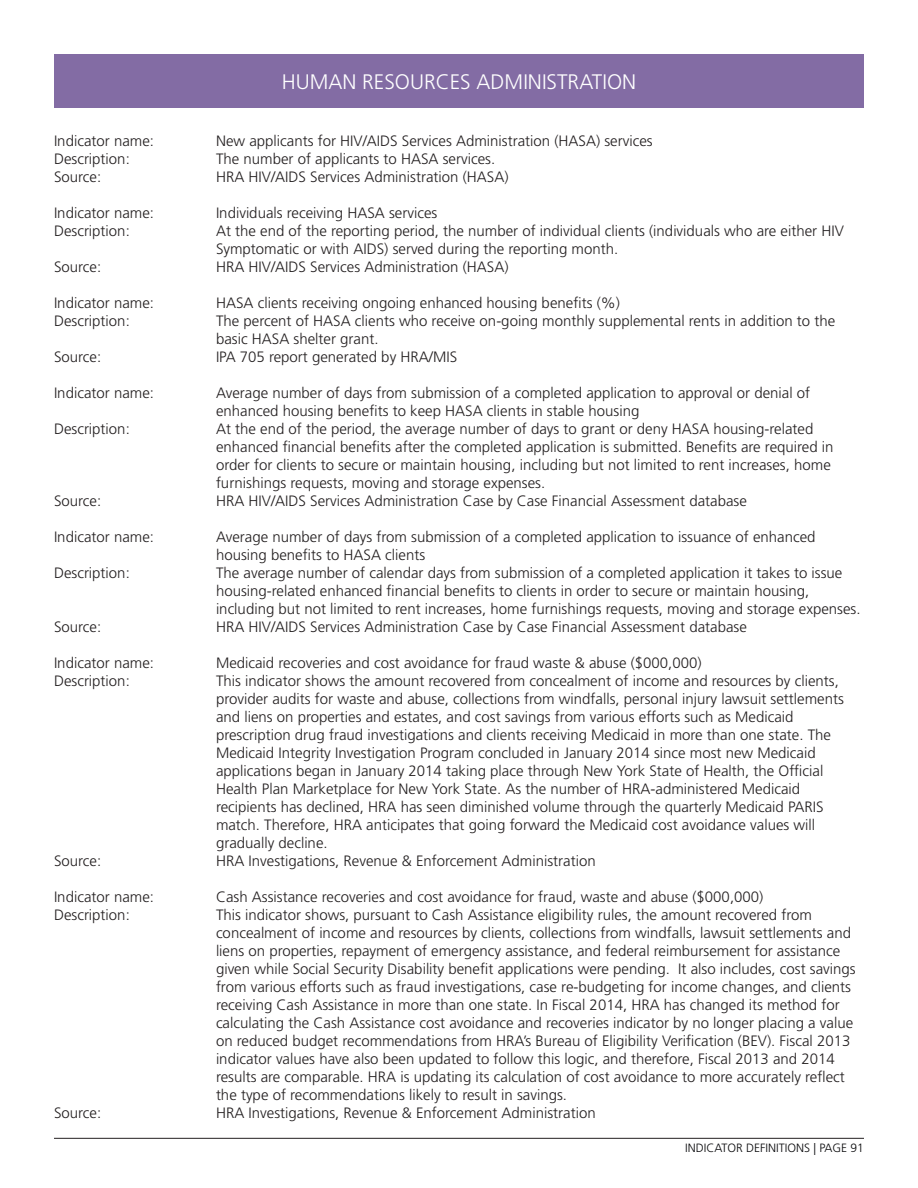
<style>
.page{position:relative;width:918px;height:1188px;background:#fff}
.page>*{position:absolute;margin:0;border:0;box-sizing:border-box;transform-origin:0 0}
.t1{font:300 21px "Frutiger LT Std";color:#fff}
.Indicator_Definition{font:300 15px/18px "Frutiger LT Std";color:#231f20}
.t2{font:300 12px "Frutiger LT Std";color:#09090b}
</style>
<div class="page">
<hr style="left:54px;top:1138px;width:810px;height:1px;background:#231f20">
<div style="left:54px;top:54px;width:810px;height:54px;background:#836ca4"></div>
<h1 class="t1" style="left:282px;top:70px;width:356px">HUMAN RESOURCES ADMINISTRATION</h1>
<p class="Indicator_Definition" style="left:54px;top:132px;width:102px">Indicator name:</p>
<p class="Indicator_Definition" style="left:216px;top:132px;width:438px">New applicants for HIV/AIDS Services Administration (HASA) services</p>
<p class="Indicator_Definition" style="left:54px;top:150px;width:77px">Description:</p>
<p class="Indicator_Definition" style="left:216px;top:150px;width:281px">The number of applicants to HASA services.</p>
<p class="Indicator_Definition" style="left:54px;top:168px;width:49px">Source:</p>
<p class="Indicator_Definition" style="left:216px;top:168px;width:294px">HRA HIV/AIDS Services Administration (HASA)</p>
<p class="Indicator_Definition" style="left:54px;top:204px;width:102px">Indicator name:</p>
<p class="Indicator_Definition" style="left:216px;top:204px;width:223px">Individuals receiving HASA services</p>
<p class="Indicator_Definition" style="left:54px;top:222px;width:77px">Description:</p>
<p class="Indicator_Definition" style="left:216px;top:222px;width:629px">At the end of the reporting period, the number of individual clients (individuals who are either HIV<br>Symptomatic or with AIDS) served during the reporting month.</p>
<p class="Indicator_Definition" style="left:54px;top:258px;width:49px">Source:</p>
<p class="Indicator_Definition" style="left:216px;top:258px;width:294px">HRA HIV/AIDS Services Administration (HASA)</p>
<p class="Indicator_Definition" style="left:54px;top:294px;width:102px">Indicator name:</p>
<p class="Indicator_Definition" style="left:216px;top:294px;width:406px">HASA clients receiving ongoing enhanced housing benefits (%)</p>
<p class="Indicator_Definition" style="left:54px;top:312px;width:77px">Description:</p>
<p class="Indicator_Definition" style="left:216px;top:312px;width:621px">The percent of HASA clients who receive on-going monthly supplemental rents in addition to the basic HASA shelter grant.</p>
<p class="Indicator_Definition" style="left:54px;top:348px;width:49px">Source:</p>
<p class="Indicator_Definition" style="left:216px;top:348px;width:243px">IPA 705 report generated by HRA/MIS</p>
<p class="Indicator_Definition" style="left:54px;top:384px;width:102px">Indicator name:</p>
<p class="Indicator_Definition" style="left:216px;top:384px;width:596px">Average number of days from submission of a completed application to approval or denial of enhanced housing benefits to keep HASA clients in stable housing</p>
<p class="Indicator_Definition" style="left:54px;top:420px;width:77px">Description:</p>
<p class="Indicator_Definition" style="left:216px;top:420px;width:619px">At the end of the period, the average number of days to grant or deny HASA housing-related enhanced financial benefits after the completed application is submitted. Benefits are required in order for clients to secure or maintain housing, including but not limited to rent increases, home furnishings requests, moving and storage expenses.</p>
<p class="Indicator_Definition" style="left:54px;top:492px;width:49px">Source:</p>
<p class="Indicator_Definition" style="left:216px;top:492px;width:532px">HRA HIV/AIDS Services Administration Case by Case Financial Assessment database</p>
<p class="Indicator_Definition" style="left:54px;top:528px;width:102px">Indicator name:</p>
<p class="Indicator_Definition" style="left:216px;top:528px;width:601px">Average number of days from submission of a completed application to issuance of enhanced housing benefits to HASA clients</p>
<p class="Indicator_Definition" style="left:54px;top:564px;width:77px">Description:</p>
<p class="Indicator_Definition" style="left:216px;top:564px;width:646px">The average number of calendar days from submission of a completed application it takes to issue housing-related enhanced financial benefits to clients in order to secure or maintain housing, including but not limited to rent increases, home furnishings requests, moving and storage expenses.</p>
<p class="Indicator_Definition" style="left:54px;top:618px;width:49px">Source:</p>
<p class="Indicator_Definition" style="left:216px;top:618px;width:532px">HRA HIV/AIDS Services Administration Case by Case Financial Assessment database</p>
<p class="Indicator_Definition" style="left:54px;top:654px;width:102px">Indicator name:</p>
<p class="Indicator_Definition" style="left:216px;top:654px;width:487px">Medicaid recoveries and cost avoidance for fraud waste &amp; abuse ($000,000)</p>
<p class="Indicator_Definition" style="left:54px;top:672px;width:77px">Description:</p>
<p class="Indicator_Definition" style="left:216px;top:672px;width:629px">This indicator shows the amount recovered from concealment of income and resources by clients, provider audits for waste and abuse, collections from windfalls, personal injury lawsuit settlements and liens on properties and estates, and cost savings from various efforts such as Medicaid prescription drug fraud investigations and clients receiving Medicaid in more than one state. The Medicaid Integrity Investigation Program concluded in January 2014 since most new Medicaid applications began in January 2014 taking place through New York State of Health, the Official Health Plan Marketplace for New York State. As the number of HRA-administered Medicaid recipients has declined, HRA has seen diminished volume through the quarterly Medicaid PARIS match. Therefore, HRA anticipates that going forward the Medicaid cost avoidance values will gradually decline.</p>
<p class="Indicator_Definition" style="left:54px;top:852px;width:49px">Source:</p>
<p class="Indicator_Definition" style="left:216px;top:852px;width:381px">HRA Investigations, Revenue &amp; Enforcement Administration</p>
<p class="Indicator_Definition" style="left:54px;top:888px;width:102px">Indicator name:</p>
<p class="Indicator_Definition" style="left:216px;top:888px;width:549px">Cash Assistance recoveries and cost avoidance for fraud, waste and abuse ($000,000)</p>
<p class="Indicator_Definition" style="left:54px;top:906px;width:77px">Description:</p>
<p class="Indicator_Definition" style="left:216px;top:906px;width:641px">This indicator shows, pursuant to Cash Assistance eligibility rules, the amount recovered from concealment of income and resources by clients, collections from windfalls, lawsuit settlements and liens on properties, repayment of emergency assistance, and federal reimbursement for assistance given while Social Security Disability benefit applications were pending. It also includes, cost savings from various efforts such as fraud investigations, case re-budgeting for income changes, and clients receiving Cash Assistance in more than one state. In Fiscal 2014, HRA has changed its method for calculating the Cash Assistance cost avoidance and recoveries indicator by no longer placing a value on reduced budget recommendations from HRA’s Bureau of Eligibility Verification (BEV). Fiscal 2013 indicator values have also been updated to follow this logic, and therefore, Fiscal 2013 and 2014 results are comparable. HRA is updating its calculation of cost avoidance to more accurately reflect the type of recommendations likely to result in savings.</p>
<p class="Indicator_Definition" style="left:54px;top:1104px;width:49px">Source:</p>
<p class="Indicator_Definition" style="left:216px;top:1104px;width:381px">HRA Investigations, Revenue &amp; Enforcement Administration</p>
<p class="t2" style="left:685px;top:1141px;width:180px">INDICATOR DEFINITIONS | PAGE 91</p>
</div>
